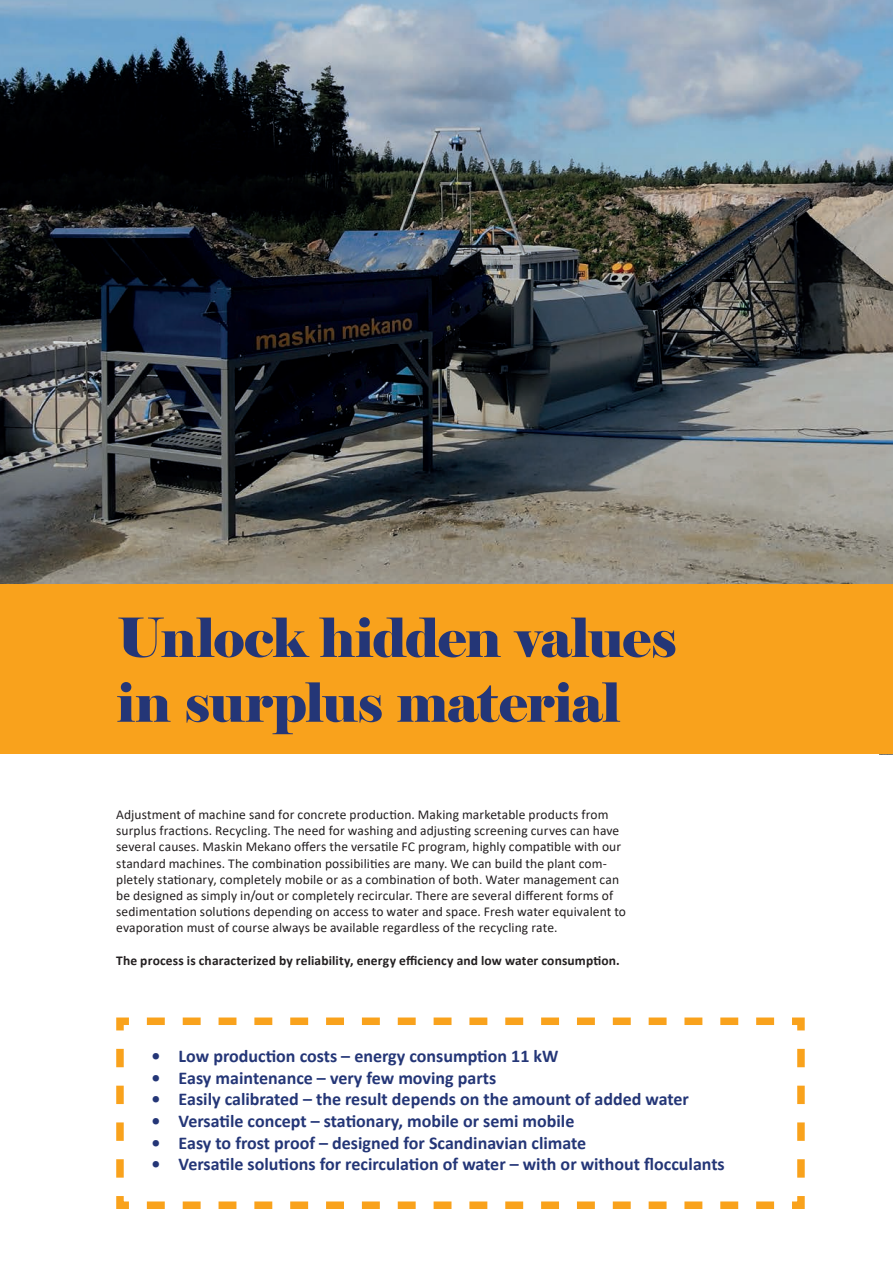
<style>
.page{position:relative;width:893px;height:1263px;background:#fff}
.page>*{position:absolute;margin:0;border:0;box-sizing:border-box;transform-origin:0 0}
.t1{font:54px "Elephant";letter-spacing:-.015em;color:#243677}
.t2{font:700 18px "Calibri";color:#243677}
.t3{font:13.5px/16.2px "Calibri";letter-spacing:.005em;color:#231f20}
.t4{font:700 13.5px "Calibri";letter-spacing:.01em;color:#231f20}
</style>
<div class="page">
<img style="left:0;top:0;width:893px;height:585px">
<div style="left:0;top:585px;width:893px;height:169px;background:#f9a21c"></div>
<svg style="left:116px;top:1017px;width:689px;height:192px"></svg>
<p class="t1" style="left:117px;top:604px;width:561px">Unlock hidden values</p>
<p class="t1" style="left:117px;top:669px;width:505px">in surplus material</p>
<p class="t3" style="left:116px;top:806px;width:511px">Adjustment of machine sand for concrete production. Making marketable products from surplus fractions. Recycling. The need for washing and adjusting screening curves can have several causes. Maskin Mekano offers the versatile FC program, highly compatible with our standard machines. The combination possibilities are many. We can build the plant com&shy;pletely stationary, completely mobile or as a combination of both. Water management can be designed as simply in/out or completely recircular. There are several different forms of sedimentation solutions depending on access to water and space. Fresh water equivalent to evaporation must of course always be available regardless of the recycling rate.</p>
<p class="t4" style="left:116px;top:951px;width:505px">The process is characterized by reliability, energy efficiency and low water consumption.</p>
<p class="t2" style="left:152px;top:1043px;width:408px">• Low production costs – energy consumption 11 kW</p>
<p class="t2" style="left:152px;top:1065px;width:346px">• Easy maintenance – very few moving parts</p>
<p class="t2" style="left:152px;top:1087px;width:539px">• Easily calibrated – the result depends on the amount of added water</p>
<p class="t2" style="left:152px;top:1108px;width:424px">• Versatile concept – stationary, mobile or semi mobile</p>
<p class="t2" style="left:152px;top:1130px;width:436px">• Easy to frost proof – designed for Scandinavian climate</p>
<p class="t2" style="left:152px;top:1151px;width:575px">• Versatile solutions for recirculation of water – with or without flocculants</p>
</div>
